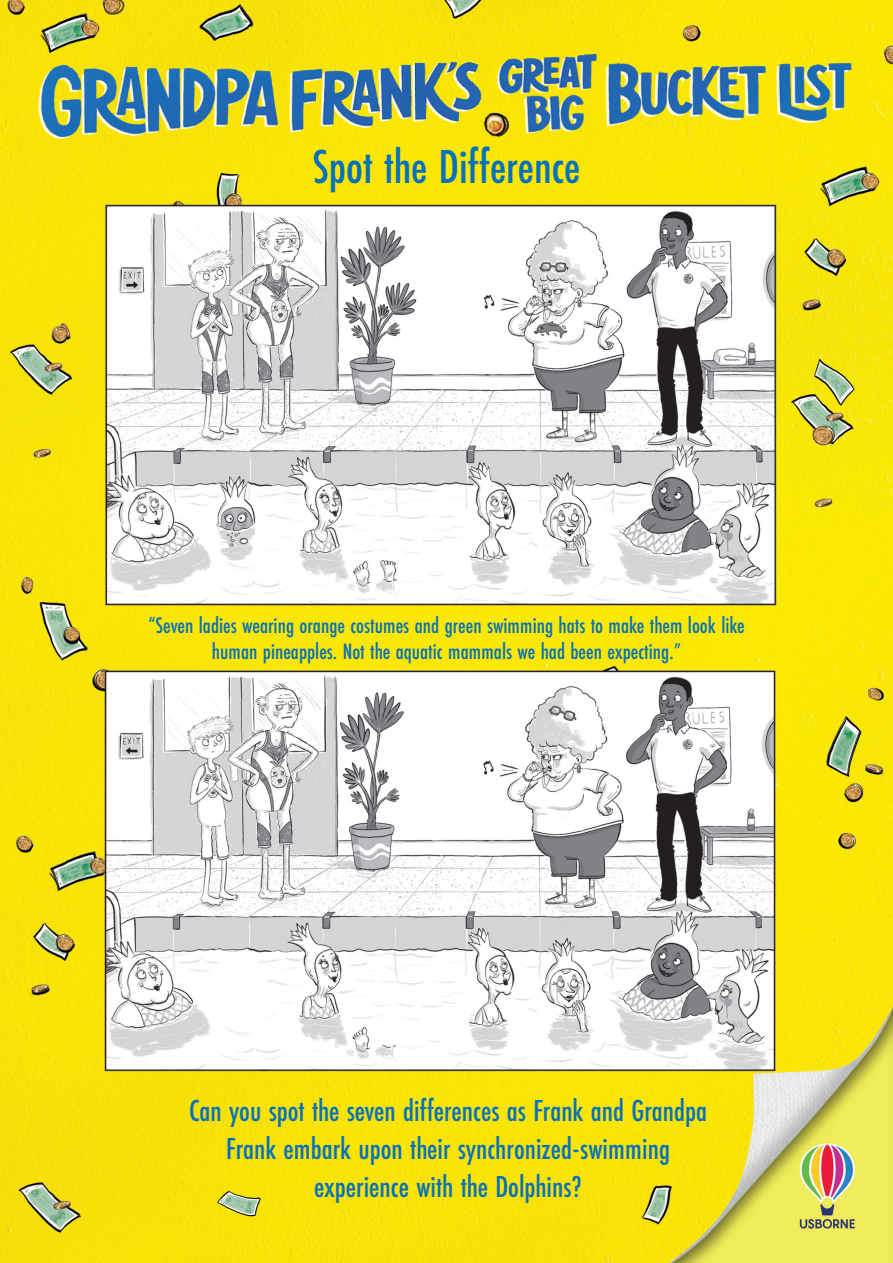
<style>
.page{position:relative;width:893px;height:1263px;background:#fff}
.page>*{position:absolute;margin:0;border:0;box-sizing:border-box;transform-origin:0 0}
.t1{font:500 49.5px "Futura PT Cond";color:#0671ba}
.t2{font:500 31.5px/37.8px "Futura PT Cond";color:#0671ba;text-align:center}
.t3{font:500 23.25px/25.5px "Futura PT Cond";color:#0671ba;text-align:center}
</style>
<div class="page">
<img style="left:0;top:0;width:893px;height:1263px">
<img style="left:0;top:32px;width:893px;height:121px">
<p class="t1" style="left:313px;top:138px;width:269px">Spot the Difference</p>
<p class="t3" style="left:148px;top:613px;width:598px">“Seven ladies wearing orange costumes and green swimming hats to make them look like human pineapples. Not the aquatic mammals we had been expecting.”</p>
<p class="t2" style="left:189px;top:1092px;width:520px">Can you spot the seven differences as Frank and Grandpa<br>Frank embark upon their synchronized-swimming experience with the Dolphins?</p>
</div>
